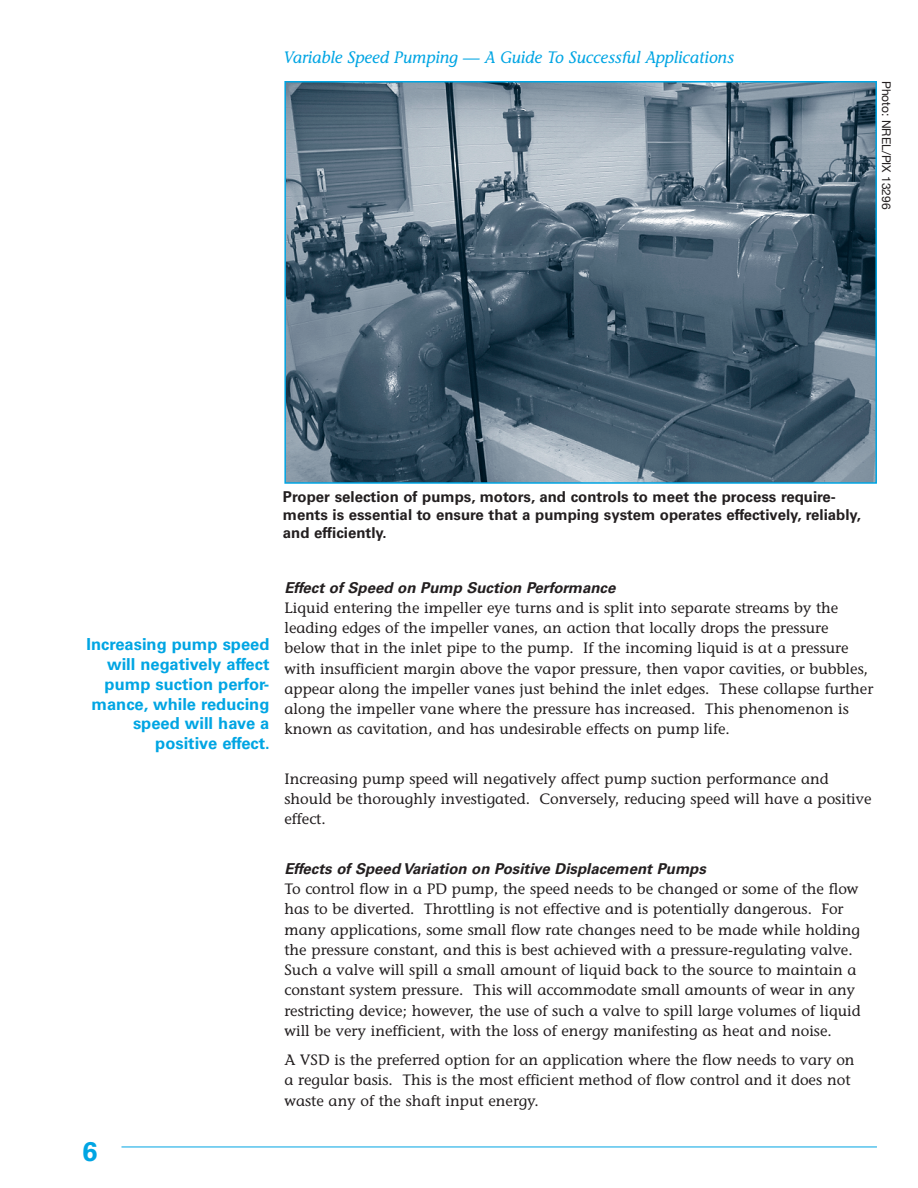
<style>
.page{position:relative;width:918px;height:1188px;background:#fff}
.page>*{position:absolute;margin:0;border:0;box-sizing:border-box;transform-origin:0 0}
.t1{font:700 27px "Univers";color:#00a5e3}
.t2{font:700 16.5px/20px "Univers";color:#00a5e3;text-align:right}
.t3{font:italic 16.5px "Stone Informal";color:#00a5e3}
.heading_2_First_Level_Head__Firs{font:15px/20.2px "Stone Informal";color:#231f20}
.t4{font:700 15px/18px "Univers";color:#231f20}
.t5{font:12px "Helvetica Neue";color:#231f20}
.s1{font-family:"Univers";font-weight:700;font-style:italic}
</style>
<div class="page">
<hr style="left:122px;top:1147px;width:755px;height:1px;background:#00a5e3">
<img style="left:287px;top:84px;width:587px;height:397px">
<div style="left:284px;top:81px;width:593px;height:403px;border:2px solid #00a5e3"></div>
<p class="t3" style="left:284px;top:48px;width:452px">Variable Speed Pumping — A Guide To Successful Applications</p>
<p class="t5" style="left:893px;top:81px;width:130px;rotate:90deg">Photo: NREL/PIX 13296</p>
<p class="t4" style="left:283px;top:488px;width:579px">Proper selection of pumps, motors, and controls to meet the process require&shy;ments is essential to ensure that a pumping system operates effectively, reliably, and efficiently.</p>
<p class="t2" style="left:87px;top:634px;width:184px">Increasing pump speed will negatively affect pump suction perfor&shy;mance, while reducing speed will have a</p>
<p class="t2" style="left:155px;top:734px;width:116px">positive effect.</p>
<p class="t1" style="left:82px;top:1136px;width:17px">6</p>
<p class="heading_2_First_Level_Head__Firs" style="left:284px;top:577px;width:590px"><span class="s1">Effect of Speed on Pump Suction Performance<br></span>Liquid entering the impeller eye turns and is split into separate streams by the leading edges of the impeller vanes, an action that locally drops the pressure below that in the inlet pipe to the pump. If the incoming liquid is at a pressure with insufficient margin above the vapor pressure, then vapor cavities, or bubbles, appear along the impeller vanes just behind the inlet edges. These collapse further along the impeller vane where the pressure has increased. This phenomenon is known as cavitation, and has undesirable effects on pump life.</p>
<p class="heading_2_First_Level_Head__Firs" style="left:284px;top:768px;width:589px">Increasing pump speed will negatively affect pump suction performance and should be thoroughly investigated. Conversely, reducing speed will have a positive effect.</p>
<p class="heading_2_First_Level_Head__Firs" style="left:284px;top:858px;width:578px"><span class="s1">Effects of Speed Variation on Positive Displacement Pumps<br></span>To control flow in a PD pump, the speed needs to be changed or some of the flow has to be diverted. Throttling is not effective and is potentially dangerous. For many applications, some small flow rate changes need to be made while holding the pressure constant, and this is best achieved with a pressure-regulating valve.<br>Such a valve will spill a small amount of liquid back to the source to maintain a constant system pressure. This will accommodate small amounts of wear in any restricting device; however, the use of such a valve to spill large volumes of liquid will be very inefficient, with the loss of energy manifesting as heat and noise.</p>
<p class="heading_2_First_Level_Head__Firs" style="left:284px;top:1050px;width:572px">A VSD is the preferred option for an application where the flow needs to vary on a regular basis. This is the most efficient method of flow control and it does not waste any of the shaft input energy.</p>
</div>
